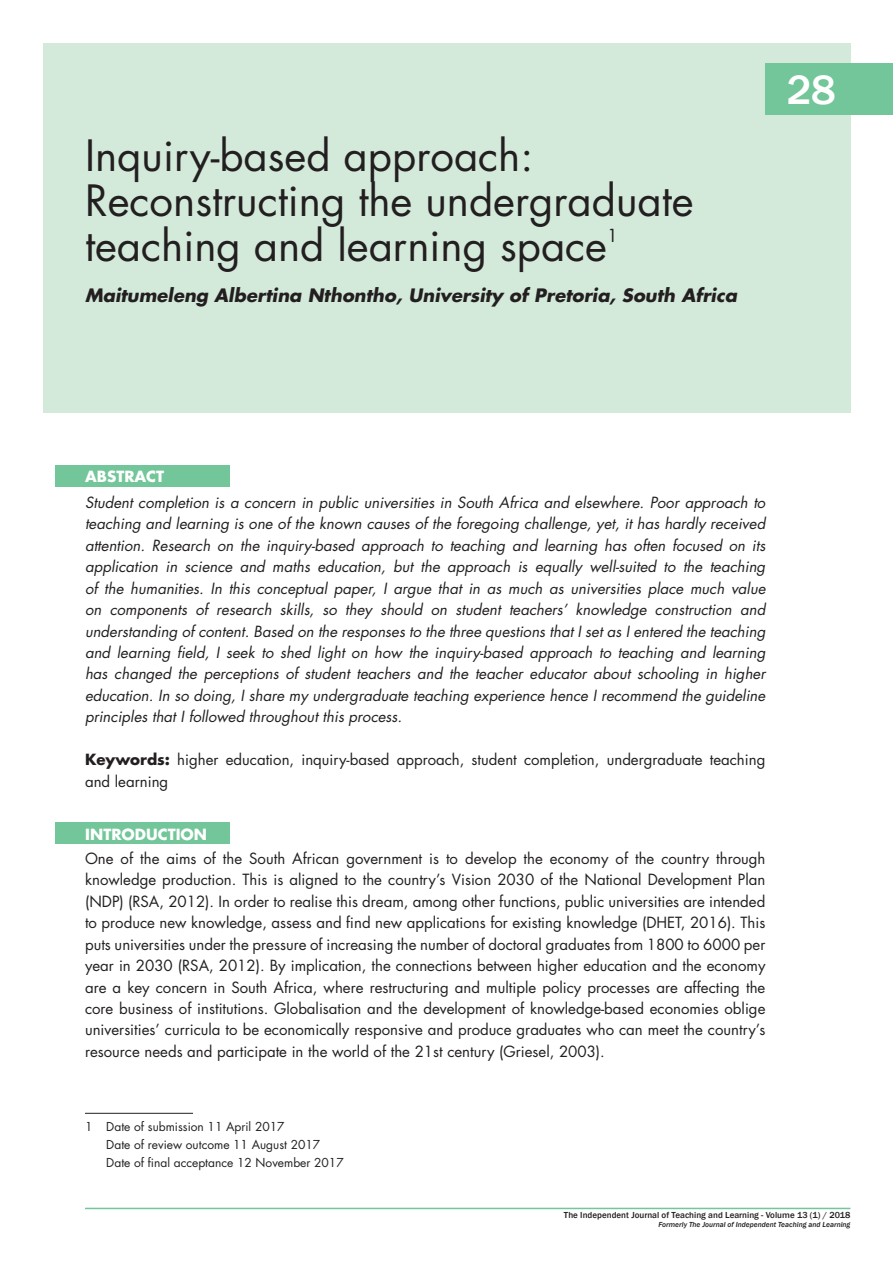
<style>
.page{position:relative;width:893px;height:1263px;background:#fff}
.page>*{position:absolute;margin:0;border:0;box-sizing:border-box;transform-origin:0 0}
.t1{font:42px/45px "Futura Std";color:#231f20}
.t2{font:500 42px "Franklin Gothic";color:#fff}
.t3{font:italic 700 18px "Futura Std";color:#231f20}
.t4{font:17.55px "Futura Std";color:#231f20}
.t5{font:15px/21.5px "Futura Std";color:#231f20}
.t6{font:italic 15px/21.5px "Futura Std";color:#231f20;text-align:justify}
.t7{font:700 15px "Futura Std";color:#fff}
.t8{font:12px/18px "Futura Std";color:#231f20}
.t9{font:500 9px "Franklin Gothic";color:#231f20}
.t10{font:italic 500 7.5px "Franklin Gothic";color:#231f20}
.s1{font-weight:700}
</style>
<div class="page">
<hr style="left:85px;top:1208px;width:765px;height:1px;background:#72c699">
<div style="left:43px;top:43px;width:807px;height:369px;background:#d3eadb"></div>
<div style="left:765px;top:64px;width:128px;height:51px;background:#72c699"></div>
<hr style="left:85px;top:1113px;width:108px;height:1px;background:#231f20">
<div style="left:55px;top:466px;width:175px;height:21px;background:#72c699"></div>
<div style="left:55px;top:823px;width:175px;height:21px;background:#72c699"></div>
<h1 class="t1" style="left:85px;top:133px;width:610px">Inquiry-based approach:<br>Reconstructing the undergraduate teaching and learning space</h1>
<p class="t4" style="left:607px;top:224px;width:12px">1</p>
<p class="t3" style="left:85px;top:283px;width:653px">Maitumeleng Albertina Nthontho, University of Pretoria, South Africa</p>
<h1 class="t2" style="left:787px;top:64px;width:51px">28</h1>
<p class="t7" style="left:85px;top:467px;width:80px">ABSTRACT</p>
<p class="t6" style="left:85px;top:492px;width:682px">Student completion is a concern in public universities in South Africa and elsewhere. Poor approach to teaching and learning is one of the known causes of the foregoing challenge, yet, it has hardly received attention. Research on the inquiry-based approach to teaching and learning has often focused on its application in science and maths education, but the approach is equally well-suited to the teaching of the humanities. In this conceptual paper, I argue that in as much as universities place much value on components of research skills, so they should on student teachers’ knowledge construction and understanding of content. Based on the responses to the three questions that I set as I entered the teaching and learning field, I seek to shed light on how the inquiry-based approach to teaching and learning has changed the perceptions of student teachers and the teacher educator about schooling in higher education. In so doing, I share my undergraduate teaching experience hence I recommend the guideline principles that I followed throughout this process.<sup>1</sup></p>
<p class="t5" style="left:85px;top:749px;width:682px"><span class="s1">Keywords:</span> higher education, inquiry-based approach, student completion, undergraduate teaching and learning</p>
<p class="t7" style="left:85px;top:824px;width:123px">INTRODUCTION</p>
<p class="t5" style="left:85px;top:848px;width:682px;text-align:justify">One of the aims of the South African government is to develop the economy of the country through knowledge production. This is aligned to the country’s Vision 2030 of the National Development Plan (NDP) (RSA, 2012). In order to realise this dream, among other functions, public universities are intended to produce new knowledge, assess and find new applications for existing knowledge (DHET, 2016). This puts universities under the pressure of increasing the number of doctoral graduates from 1800 to 6000 per year in 2030 (RSA, 2012). By implication, the connections between higher education and the economy are a key concern in South Africa, where restructuring and multiple policy processes are affecting the core business of institutions. Globalisation and the development of knowledge-based economies oblige universities’ curricula to be economically responsive and produce graduates who can meet the country’s resource needs and participate in the world of the 21st century (Griesel, 2003).</p>
<p class="t8" style="left:106px;top:1118px;width:239px;text-indent:-21px">1 Date of submission 11 April 2017<br>Date of review outcome 11 August 2017<br>Date of final acceptance 12 November 2017</p>
<p class="t9" style="left:564px;top:1210px;width:288px">The Independent Journal of Teaching and Learning - Volume 13 (1) / 2018</p>
<p class="t10" style="left:659px;top:1220px;width:193px">Formerly The Journal of Independent Teaching and Learning</p>
</div>
